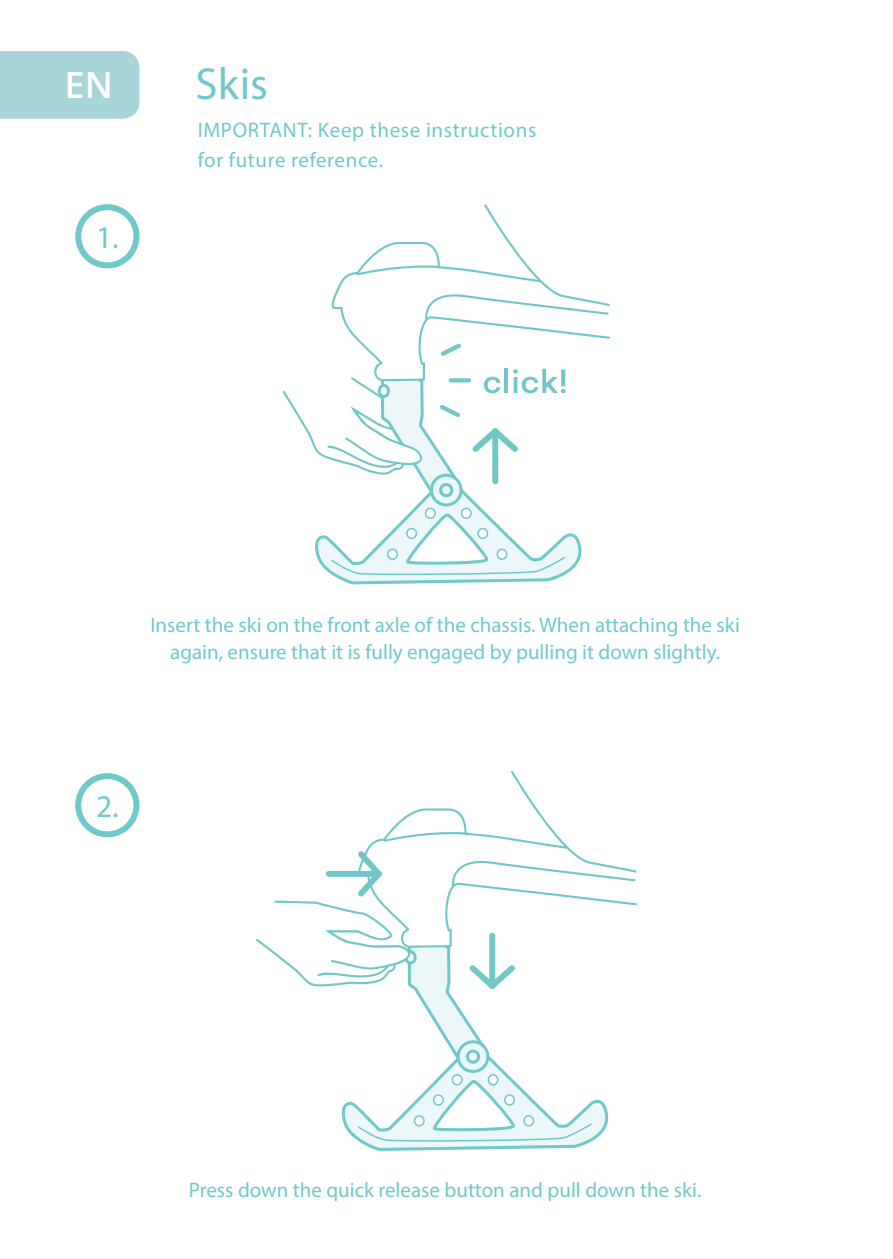
<style>
.page{position:relative;width:893px;height:1259px;background:#fff}
.page>*{position:absolute;margin:0;border:0;box-sizing:border-box;transform-origin:0 0}
.t1{font:45px "Myriad Pro";color:#6fc9ca}
.t2{font:600 36px "Open Sans";color:#fff}
.t3{font:31.5px "Myriad Pro";color:#6fc9ca}
.t4{font:21px/27px "Myriad Pro";color:#6fc9ca;text-align:center}
.t5{font:21px/30px "Myriad Pro";letter-spacing:.03em;color:#6fc9ca}
</style>
<div class="page">
<div style="left:0;top:51px;width:139px;height:68px;background:#a8d6d8"></div>
<div style="left:75px;top:204px;width:64px;height:64px;border:6px solid #6fc9ca;border-radius:50%"></div>
<div style="left:75px;top:773px;width:64px;height:64px;border:6px solid #6fc9ca;border-radius:50%"></div>
<svg style="left:282px;top:204px;width:329px;height:381px"></svg>
<svg style="left:561px;top:370px;width:4px;height:16px"></svg>
<svg style="left:256px;top:770px;width:381px;height:381px"></svg>
<h2 class="t2" style="left:65px;top:60px;width:50px">EN</h2>
<h1 class="t1" style="left:196px;top:56px;width:74px">Skis</h1>
<h3 class="t3" style="left:96px;top:218px;width:24px">1.</h3>
<p class="t5" style="left:198px;top:114px;width:340px">IMPORTANT: Keep these instructions for future reference.</p>
<p class="t4" style="left:150px;top:611px;width:591px">Insert the ski on the front axle of the chassis. When attaching the ski again, ensure that it is fully engaged by pulling it down slightly.</p>
<h3 class="t3" style="left:96px;top:787px;width:24px">2.</h3>
<p class="t4" style="left:189px;top:1175px;width:514px">Press down the quick release button and pull down the ski.</p>
</div>
